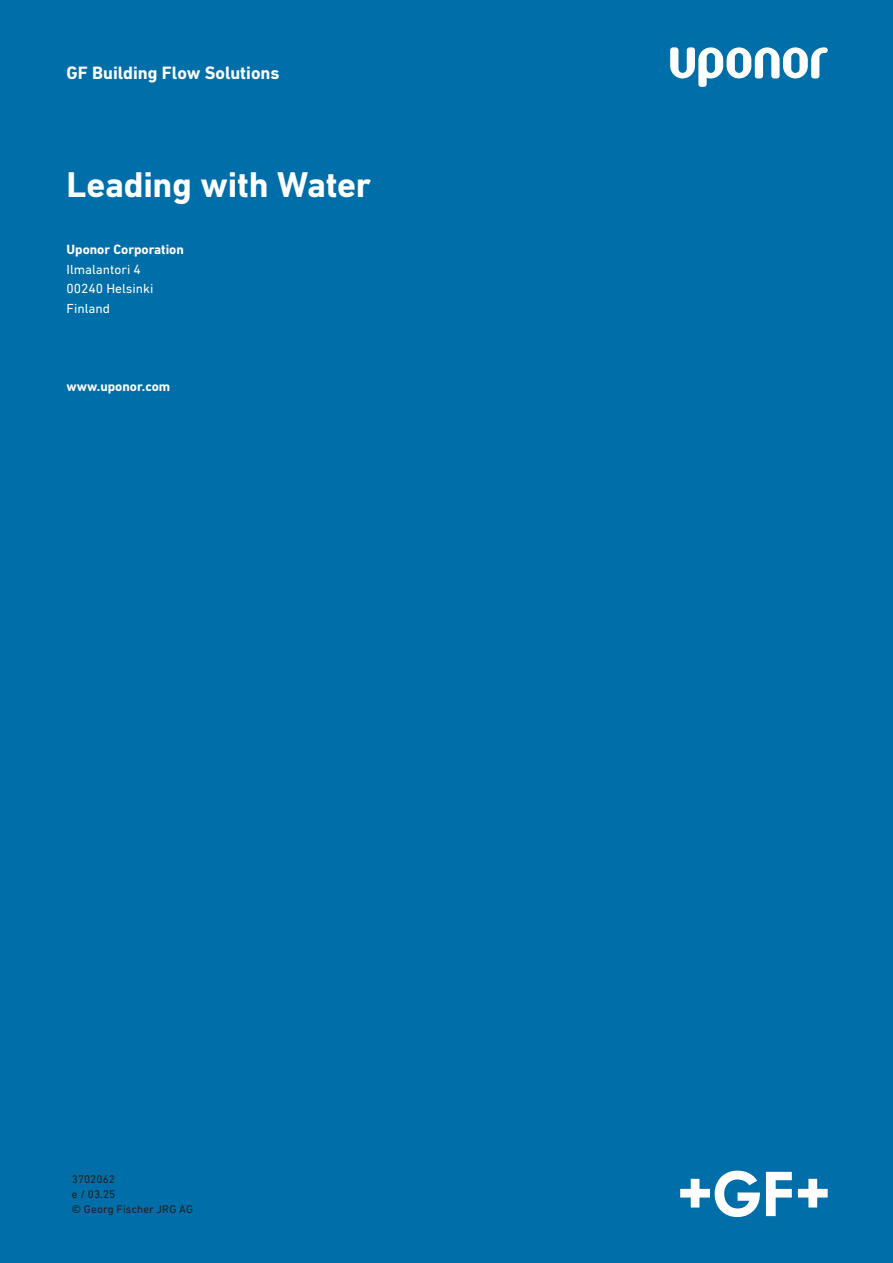
<style>
.page{position:relative;width:893px;height:1263px;background:#006ea8}
.page>*{position:absolute;margin:0;border:0;box-sizing:border-box;transform-origin:0 0}
.t1{font:700 36px "DIN Nextfor GF";letter-spacing:-.01em;color:#fff}
.t2{font:700 18px "DIN Nextfor GF";color:#fff}
.t3{font:13.5px/19.5px "DIN Nextfor GF";color:#fff}
.t4{font:700 13.5px "DIN Nextfor GF";color:#fff}
.t5{font:11.25px/15px "DIN Next W1 G";letter-spacing:.015em;color:#241f1f}
</style>
<div class="page">
<svg style="left:680px;top:1170px;width:80px;height:47px"></svg>
<svg style="left:766px;top:1172px;width:26px;height:44px"></svg>
<svg style="left:798px;top:1179px;width:30px;height:28px"></svg>
<svg style="left:670px;top:47px;width:158px;height:40px"></svg>
<h2 class="t2" style="left:67px;top:60px;width:215px">GF Building Flow Solutions</h2>
<h1 class="t1" style="left:67px;top:159px;width:306px">Leading with Water</h1>
<p class="t4" style="left:67px;top:240px;width:119px">Uponor Corporation</p>
<p class="t3" style="left:67px;top:259px;width:88px">Ilmalantori 4<br>00240 Helsinki<br>Finland</p>
<p class="t4" style="left:67px;top:377px;width:105px">www.uponor.com</p>
<p class="t5" style="left:72px;top:1171px;width:123px">3702062<br>e / 03.25<br>© Georg Fischer JRG AG</p>
</div>
